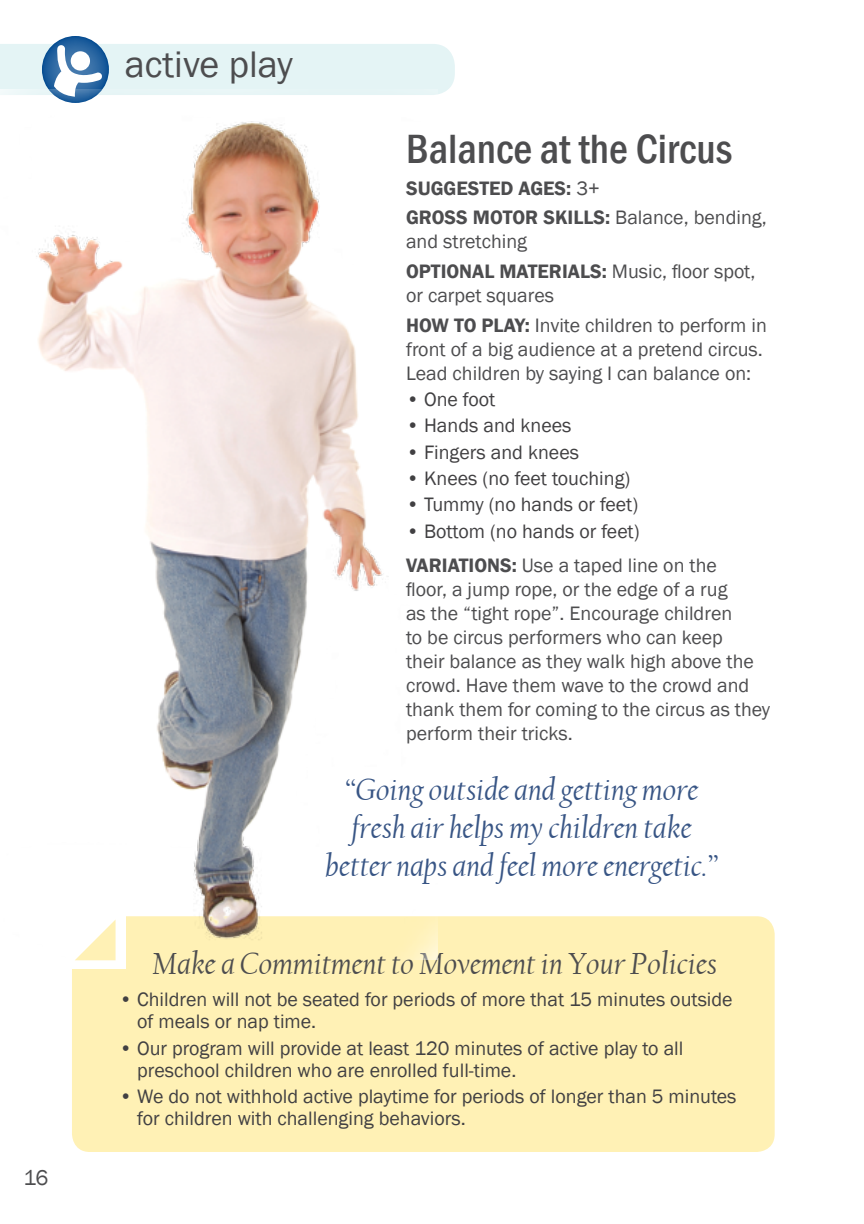
<style>
.page{position:relative;width:864px;height:1224px;background:#fff}
.page>*{position:absolute;margin:0;border:0;box-sizing:border-box;transform-origin:0 0}
.t1{font:500 condensed 42px "Franklin Gothic";color:#4d4d4f}
.t2{font:38px "Franklin Gothic";color:#4d4d4f}
.t3{font:italic 32px/38px "Californian FB";color:#385585;text-align:center}
.t4{font:italic 32px "Californian FB";color:#4d4d4f}
.t5{font:22px "Franklin Gothic";color:#4d4d4f}
.t6{font:20px/22px "Franklin Gothic";color:#414042}
.t7{font:20px/24px "Franklin Gothic";color:#4d4d4f}
.t8{font:600 20px/29.8px "Franklin Gothic";color:#4d4d4f}
.s1{font-weight:400}
.s2{font-weight:600}
.s3{font-weight:600;color:#4d4d4f}
.s4{color:#4d4d4f}
</style>
<div class="page">
<svg style="left:42px;top:36px;width:67px;height:67px"></svg>
<svg style="left:0;top:44px;width:455px;height:50px;background:#d5e8ee"></svg>
<div style="left:72px;top:916px;width:703px;height:236px;background:#fff1b5"></div>
<div style="left:71px;top:915px;width:55px;height:54px;background:#fff"></div>
<img style="left:0;top:90px;width:438px;height:870px">
<p class="t5" style="left:23px;top:1164px;width:27px">16</p>
<h2 class="t2" style="left:125px;top:41px;width:170px">active play</h2>
<h1 class="t1" style="left:406px;top:122px;width:328px">Balance at the Circus</h1>
<p class="t8" style="left:406px;top:173px;width:362px">SUGGESTED AGES: <span class="s1">3+<br></span>GROSS MOTOR SKILLS: <span class="s1">Balance, bending,</span></p>
<p class="t7" style="left:406px;top:227px;width:351px;line-height:29.8px">and stretching<br><span class="s2">OPTIONAL MATERIALS:</span> Music, floor spot,</p>
<p class="t7" style="left:406px;top:281px;width:362px;line-height:29.8px">or carpet squares<br><span class="s2">HOW TO PLAY:</span> Invite children to perform in</p>
<p class="t7" style="left:406px;top:338px;width:358px">front of a big audience at a pretend circus.<br>Lead children by saying I can balance on:</p>
<p class="t6" style="left:406px;top:389px;width:91px">• One foot</p>
<p class="t6" style="left:406px;top:415px;width:167px">• Hands and knees</p>
<p class="t6" style="left:406px;top:441px;width:174px">• Fingers and knees</p>
<p class="t6" style="left:406px;top:468px;width:226px">• Knees (no feet touching)</p>
<p class="t6" style="left:406px;top:494px;width:234px">• Tummy (no hands or feet)</p>
<p class="t6" style="left:406px;top:514px;width:312px;line-height:34px">• Bottom (no hands or feet)<br><span class="s3">VARIATIONS:</span> <span class="s4">Use a taped line on the</span></p>
<p class="t7" style="left:406px;top:577px;width:366px">floor, a jump rope, or the edge of a rug<br>as the “tight rope”. Encourage children<br>to be circus performers who can keep<br>their balance as they walk high above the crowd. Have them wave to the crowd and thank them for coming to the circus as they perform their tricks.</p>
<h3 class="t3" style="left:326px;top:771px;width:394px">“Going outside and getting more fresh air helps my children take better naps and feel more energetic.”</h3>
<h3 class="t4" style="left:153px;top:946px;width:566px">Make a Commitment to Movement in Your Policies</h3>
<p class="t6" style="left:137px;top:989px;width:597px;text-indent:-18px">• Children will not be seated for periods of more that 15 minutes outside of meals or nap time.</p>
<p class="t6" style="left:137px;top:1038px;width:548px;text-indent:-18px">• Our program will provide at least 120 minutes of active play to all preschool children who are enrolled full-time.</p>
<p class="t6" style="left:137px;top:1086px;width:601px;text-indent:-18px">• We do not withhold active playtime for periods of longer than 5 minutes for children with challenging behaviors.</p>
</div>
